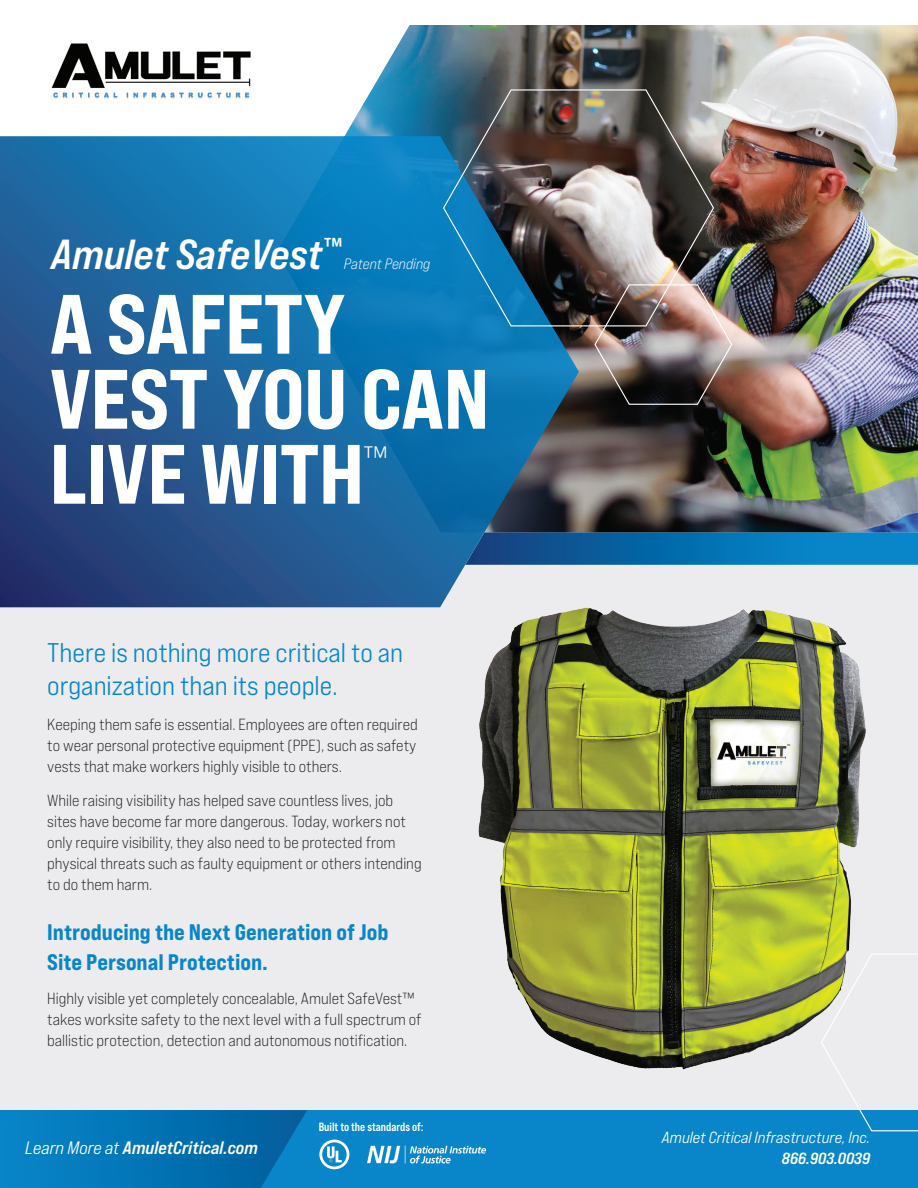
<style>
.page{position:relative;width:918px;height:1188px;background:#fff}
.page>*{position:absolute;margin:0;border:0;box-sizing:border-box;transform-origin:0 0}
.t1{font:84px/75px "Bebas Neue Pro Exp Eb";letter-spacing:-.01em;color:#fff}
.t2{font:42px "Bebas Neue Pro Exp Bd It";color:#fff}
.t3{font:32.4px "Bebas Neue Pro Exp Bk";color:#fff}
.t4{font:27px/33px "Bebas Neue Pro Exp Md";color:#0986c9}
.t5{font:22.5px/30px "Bebas Neue Pro Exp Eb";color:#0986c9}
.t6{font:18px "Bebas Neue Pro Exp Bd It";color:#fff}
.t7{font:16.2px/21px "Bebas Neue Pro Exp Bk";color:#231f20}
.t8{font:16.2px "Bebas Neue Pro Exp Md It";color:#fff}
.t9{font:16.2px "Bebas Neue Pro Exp Bd It";color:#fff}
.t10{font:15px "Bebas Neue Pro Exp Bk It";color:#fff}
.t11{font:12px "Bebas Neue Pro Sm E Bd";color:#fff}
.s1{font-family:"Bebas Neue Pro Exp Md It"}
</style>
<div class="page">
<div style="left:0;top:1110px;width:918px;height:78px;background:#0986c9"></div>
<svg style="left:74px;top:1110px;width:233px;height:78px"></svg>
<img style="left:367px;top:1145px;width:118px;height:19px">
<svg style="left:319px;top:1140px;width:30px;height:29px"></svg>
<div style="left:0;top:532px;width:918px;height:578px;background:#ececee"></div>
<img style="left:344px;top:25px;width:574px;height:507px">
<svg style="left:0;top:136px;width:579px;height:471px;background:#1b659d"></svg>
<img style="left:51px;top:43px;width:200px;height:56px">
<img style="left:442px;top:88px;width:273px;height:239px">
<img style="left:594px;top:283px;width:139px;height:122px">
<svg style="left:842px;top:954px;width:76px;height:178px"></svg>
<img style="left:468px;top:525px;width:416px;height:554px">
<h2 class="t2" style="left:51px;top:228px;width:292px">Amulet SafeVest<sup>™</sup></h2>
<p class="t10" style="left:344px;top:254px;width:88px">Patent Pending</p>
<h1 class="t1" style="left:50px;top:285px;width:442px">A SAFETY<br>VEST YOU CAN<br>LIVE WITH</h1>
<h3 class="t3" style="left:363px;top:438px;width:26px">™</h3>
<h3 class="t4" style="left:47px;top:636px;width:357px">There is nothing more critical to an organization than its people.</h3>
<p class="t7" style="left:47px;top:713px;width:372px;text-align:justify">Keeping them safe is essential. Employees are often required to wear personal protective equipment (PPE), such as safety vests that make workers highly visible to others.</p>
<p class="t7" style="left:47px;top:790px;width:376px">While raising visibility has helped save countless lives, job sites have become far more dangerous. Today, workers not only require visibility, they also need to be protected from physical threats such as faulty equipment or others intending to do them harm.</p>
<h3 class="t5" style="left:47px;top:917px;width:343px">Introducing the Next Generation of Job<br>Site Personal Protection.</h3>
<p class="t7" style="left:47px;top:988px;width:376px">Highly visible yet completely concealable, Amulet SafeVest™ takes worksite safety to the next level with a full spectrum of ballistic protection, detection and autonomous notification.</p>
<p class="t6" style="left:25px;top:1136px;width:234px"><span class="s1">Learn More at</span> AmuletCritical.com</p>
<p class="t11" style="left:319px;top:1120px;width:106px">Built to the standards of:</p>
<p class="t8" style="left:662px;top:1127px;width:210px">Amulet Critical Infrastructure, Inc.</p>
<p class="t9" style="left:782px;top:1148px;width:90px">866.903.0039</p>
</div>
